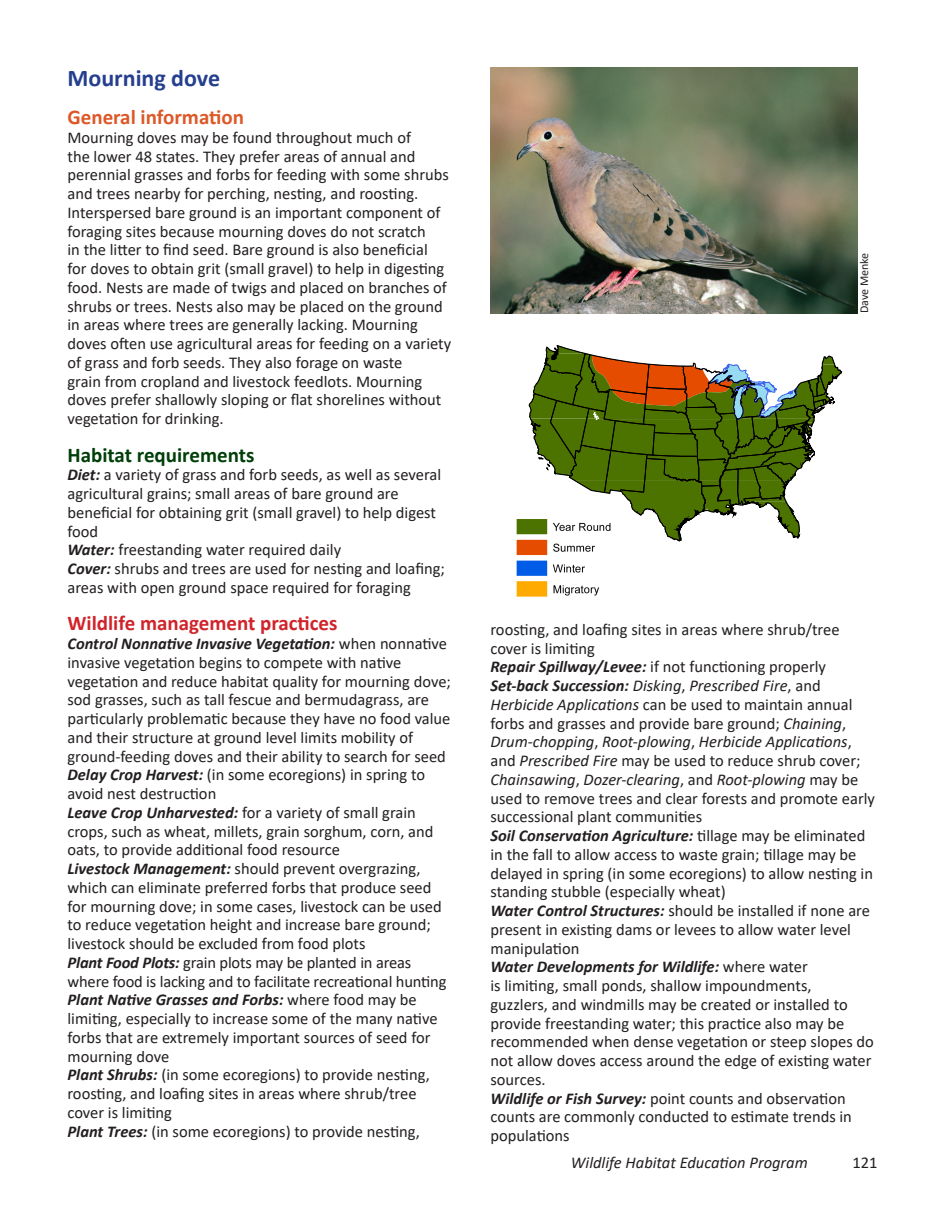
<style>
.page{position:relative;width:945px;height:1215px;background:#fff}
.page>*{position:absolute;margin:0;border:0;box-sizing:border-box;transform-origin:0 0}
.t1{font:700 24px "Calibri";color:#253f8e}
.t2{font:700 21px "Calibri";color:#d1232a}
.t3{font:700 21px "Calibri";color:#003f09}
.t4{font:700 21px "Calibri";color:#dd5827}
.t5{font:16.5px/18.8px "Calibri";color:#231f20}
.t6{font:italic 16.5px "Calibri";color:#231f20}
.t7{font:12px "Calibri";color:#231f20}
.s1{font-weight:700;font-style:italic}
.s2{font-style:italic}
</style>
<div class="page">
<svg style="left:529px;top:345px;width:313px;height:197px"></svg>
<img style="left:490px;top:68px;width:368px;height:245px">
<img style="left:516px;top:497px;width:109px;height:100px">
<p class="t1" style="left:68px;top:61px;width:154px">Mourning dove</p>
<p class="t4" style="left:68px;top:102px;width:178px">General information</p>
<p class="t5" style="left:68px;top:128px;width:385px">Mourning doves may be found throughout much of<br>the lower 48 states. They prefer areas of annual and perennial grasses and forbs for feeding with some shrubs and trees nearby for perching, nesting, and roosting.<br>Interspersed bare ground is an important component of foraging sites because mourning doves do not scratch<br>in the litter to find seed. Bare ground is also beneficial<br>for doves to obtain grit (small gravel) to help in digesting food. Nests are made of twigs and placed on branches of shrubs or trees. Nests also may be placed on the ground in areas where trees are generally lacking. Mourning doves often use agricultural areas for feeding on a variety of grass and forb seeds. They also forage on waste<br>grain from cropland and livestock feedlots. Mourning doves prefer shallowly sloping or flat shorelines without vegetation for drinking.</p>
<p class="t3" style="left:68px;top:440px;width:189px">Habitat requirements</p>
<p class="t5" style="left:68px;top:465px;width:375px"><span class="s1">Diet:</span> a variety of grass and forb seeds, as well as several agricultural grains; small areas of bare ground are beneficial for obtaining grit (small gravel) to help digest food</p>
<p class="t5" style="left:68px;top:540px;width:275px"><span class="s1">Water:</span> freestanding water required daily</p>
<p class="t5" style="left:68px;top:559px;width:379px"><span class="s1">Cover:</span> shrubs and trees are used for nesting and loafing; areas with open ground space required for foraging</p>
<p class="t2" style="left:68px;top:608px;width:272px">Wildlife management practices</p>
<p class="t5" style="left:68px;top:634px;width:385px"><span class="s1">Control Nonnative Invasive Vegetation:</span> when nonnative invasive vegetation begins to compete with native vegetation and reduce habitat quality for mourning dove; sod grasses, such as tall fescue and bermudagrass, are particularly problematic because they have no food value and their structure at ground level limits mobility of ground-feeding doves and their ability to search for seed</p>
<p class="t5" style="left:68px;top:765px;width:359px"><span class="s1">Delay Crop Harvest:</span> (in some ecoregions) in spring to avoid nest destruction</p>
<p class="t5" style="left:68px;top:803px;width:368px"><span class="s1">Leave Crop Unharvested:</span> for a variety of small grain crops, such as wheat, millets, grain sorghum, corn, and oats, to provide additional food resource</p>
<p class="t5" style="left:68px;top:859px;width:376px"><span class="s1">Livestock Management:</span> should prevent overgrazing, which can eliminate preferred forbs that produce seed for mourning dove; in some cases, livestock can be used to reduce vegetation height and increase bare ground; livestock should be excluded from food plots</p>
<p class="t5" style="left:68px;top:953px;width:380px"><span class="s1">Plant Food Plots:</span> grain plots may be planted in areas where food is lacking and to facilitate recreational hunting</p>
<p class="t5" style="left:68px;top:990px;width:372px"><span class="s1">Plant Native Grasses and Forbs:</span> where food may be limiting, especially to increase some of the many native forbs that are extremely important sources of seed for mourning dove</p>
<p class="t5" style="left:68px;top:1065px;width:364px"><span class="s1">Plant Shrubs:</span> (in some ecoregions) to provide nesting, roosting, and loafing sites in areas where shrub/tree cover is limiting</p>
<p class="t5" style="left:68px;top:1121px;width:354px"><span class="s1">Plant Trees:</span> (in some ecoregions) to provide nesting,</p>
<p class="t7" style="left:856px;top:313px;width:62px;rotate:-90deg">Dave Menke</p>
<p class="t5" style="left:490px;top:620px;width:351px">roosting, and loafing sites in areas where shrub/tree cover is limiting</p>
<p class="t5" style="left:490px;top:657px;width:337px"><span class="s1">Repair Spillway/Levee:</span> if not functioning properly</p>
<p class="t5" style="left:490px;top:676px;width:386px"><span class="s1">Set-back Succession:</span> <span class="s2">Disking</span>, <span class="s2">Prescribed Fire</span>, and <span class="s2">Herbicide Applications</span> can be used to maintain annual forbs and grasses and provide bare ground; <span class="s2">Chaining</span>, <span class="s2">Drum-chopping</span>, <span class="s2">Root-plowing</span>, <span class="s2">Herbicide Applications</span>, and <span class="s2">Prescribed Fire</span> may be used to reduce shrub cover; <span class="s2">Chainsawing</span>, <span class="s2">Dozer-clearing</span>, and <span class="s2">Root-plowing</span> may be used to remove trees and clear forests and promote early successional plant communities</p>
<p class="t5" style="left:490px;top:826px;width:384px"><span class="s1">Soil Conservation Agriculture:</span> tillage may be eliminated in the fall to allow access to waste grain; tillage may be delayed in spring (in some ecoregions) to allow nesting in standing stubble (especially wheat)</p>
<p class="t5" style="left:490px;top:901px;width:381px"><span class="s1">Water Control Structures:</span> should be installed if none are present in existing dams or levees to allow water level manipulation</p>
<p class="t5" style="left:490px;top:957px;width:385px"><span class="s1">Water Developments for Wildlife:</span> where water<br>is limiting, small ponds, shallow impoundments,<br>guzzlers, and windmills may be created or installed to provide freestanding water; this practice also may be recommended when dense vegetation or steep slopes do not allow doves access around the edge of existing water sources.</p>
<p class="t5" style="left:490px;top:1088px;width:363px"><span class="s1">Wildlife or Fish Survey:</span> point counts and observation counts are commonly conducted to estimate trends in populations</p>
<p class="t6" style="left:571px;top:1151px;width:238px">Wildlife Habitat Education Program</p>
<p class="t5" style="left:852px;top:1153px;width:27px">121</p>
</div>
